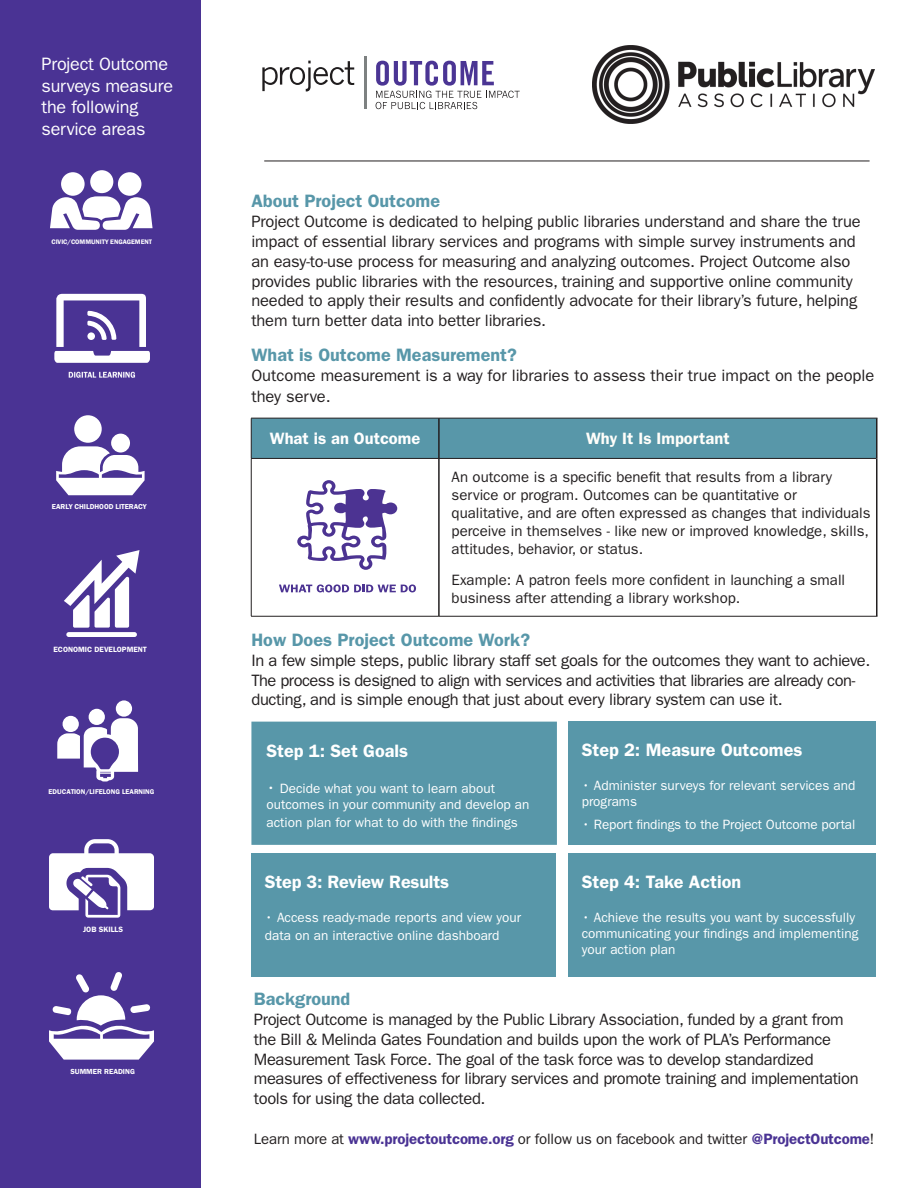
<style>
.page{position:relative;width:918px;height:1188px;background:#fff}
.page>*{position:absolute;margin:0;border:0;box-sizing:border-box;transform-origin:0 0}
.t1{font:600 18px "ITC Franklin Gothic Std";color:#5897a9}
.t2{font:600 18px "ITC Franklin Gothic Std";color:#fff}
.t3{font:18px/21.6px "ITC Franklin Gothic Std";letter-spacing:-.01em;color:#fff}
.t4{font:16.5px/19.8px "ITC Franklin Gothic Std";letter-spacing:-.02em;color:#231f20}
.t5{font:16.5px/21.6px "ITC Franklin Gothic Std";color:#231f20}
.t6{font:600 16.5px "ITC Franklin Gothic Std";color:#fffefa}
.t7{font:600 16.5px "ITC Franklin Gothic Std";color:#fff}
.t8{font:15px/18px "ITC Franklin Gothic Std";color:#231f20}
.t9{font:13.5px/16.2px "ITC Franklin Gothic Std";color:#fff}
.t10{font:600 7.8px "ITC Franklin Gothic Std";color:#fff}
.t11{font:600 7.65px "ITC Franklin Gothic Std";color:#fff}
.t12{font:600 7.35px "Franklin Gothic";color:#fff}
.t13{font:600 7.35px "ITC Franklin Gothic Std";color:#fff}
.t14{font:600 6.9px "ITC Franklin Gothic Std";color:#fff}
.t15{font:600 6.75px "Franklin Gothic";color:#fff}
.s1{font-size:15px}
.s2{font-weight:600;color:#4a3394}
</style>
<div class="page">
<hr style="left:264px;top:161px;width:606px;height:1px;background:#231f20">
<hr style="left:364px;top:56px;width:2px;height:53px;background:#7d8181">
<svg style="left:262px;top:61px;width:92px;height:30px"></svg>
<svg style="left:376px;top:61px;width:144px;height:48px"></svg>
<div style="left:0;top:0;width:201px;height:1188px;background:#4a3394"></div>
<div style="left:252px;top:722px;width:304px;height:122px;background:#5897a9"></div>
<div style="left:251px;top:722px;width:306px;height:123px;border:2px solid #5897a9"></div>
<div style="left:568px;top:722px;width:308px;height:123px;background:#5897a9"></div>
<div style="left:251px;top:854px;width:305px;height:123px;background:#5897a9"></div>
<div style="left:568px;top:854px;width:308px;height:123px;background:#5897a9"></div>
<div style="left:90px;top:170px;width:23px;height:23px;background:#fff;border-radius:50%"></div>
<div style="left:118px;top:172px;width:23px;height:24px;background:#fff;border-radius:50%"></div>
<svg style="left:50px;top:196px;width:103px;height:34px"></svg>
<div style="left:61px;top:172px;width:24px;height:24px;background:#fff;border-radius:50%"></div>
<div style="left:66px;top:632px;width:71px;height:5px;background:#fff;border-radius:2px"></div>
<svg style="left:64px;top:550px;width:76px;height:78px"></svg>
<svg style="left:54px;top:294px;width:96px;height:69px"></svg>
<div style="left:62px;top:716px;width:17px;height:16px;background:#fff;border-radius:50%"></div>
<div style="left:89px;top:709px;width:16px;height:16px;background:#fff;border-radius:50%"></div>
<svg style="left:57px;top:718px;width:81px;height:64px"></svg>
<div style="left:116px;top:700px;width:16px;height:17px;background:#fff;border-radius:50%"></div>
<svg style="left:56px;top:415px;width:89px;height:80px"></svg>
<svg style="left:49px;top:839px;width:105px;height:79px"></svg>
<svg style="left:49px;top:972px;width:105px;height:88px"></svg>
<div style="left:252px;top:419px;width:624px;height:39px;background:#5897a9"></div>
<hr style="left:438px;top:418px;width:2px;height:40px;background:#231f20">
<hr style="left:876px;top:418px;width:2px;height:40px;background:#231f20">
<hr style="left:438px;top:459px;width:2px;height:157px;background:#231f20">
<hr style="left:876px;top:458px;width:2px;height:158px;background:#231f20">
<hr style="left:251px;top:459px;width:1px;height:157px;background:#231f20">
<hr style="left:251px;top:616px;width:188px;height:1px;background:#231f20">
<hr style="left:439px;top:616px;width:439px;height:1px;background:#231f20">
<hr style="left:251px;top:418px;width:188px;height:1px;background:#231f20">
<hr style="left:251px;top:418px;width:1px;height:40px;background:#231f20">
<hr style="left:439px;top:418px;width:439px;height:1px;background:#231f20">
<hr style="left:251px;top:458px;width:188px;height:1px;background:#231f20">
<hr style="left:439px;top:458px;width:437px;height:1px;background:#231f20">
<svg style="left:279px;top:584px;width:137px;height:8px"></svg>
<svg style="left:297px;top:480px;width:100px;height:90px"></svg>
<img style="left:68px;top:371px;width:68px;height:7px">
<img style="left:592px;top:45px;width:283px;height:79px">
<p class="t3" style="left:42px;top:53px;width:133px">Project Outcome surveys measure the following service areas</p>
<p class="t15" style="left:52px;top:238px;width:102px">CIVIC/COMMUNITY ENGAGEMENT</p>
<p class="t12" style="left:52px;top:502px;width:96px">EARLY CHILDHOOD LITERACY</p>
<p class="t11" style="left:54px;top:645px;width:95px">ECONOMIC DEVELOPMENT</p>
<p class="t14" style="left:49px;top:788px;width:107px">EDUCATION/LIFELONG LEARNING</p>
<p class="t10" style="left:83px;top:925px;width:41px">JOB SKILLS</p>
<p class="t13" style="left:70px;top:1067px;width:66px">SUMMER READING</p>
<p class="t1" style="left:251px;top:191px;width:190px">About Project Outcome</p>
<p class="t4" style="left:251px;top:212px;width:611px">Project Outcome is dedicated to helping public libraries understand and share the true impact of essential library services and programs with simple survey instruments and an easy-to-use process for measuring and analyzing outcomes. Project Outcome also provides public libraries with the resources, training and supportive online community needed to apply their results and confidently advocate for their library’s future, helping them turn better data into better libraries.</p>
<p class="t1" style="left:251px;top:344px;width:267px">What is Outcome Measurement?</p>
<p class="t5" style="left:251px;top:364px;width:624px">Outcome measurement is a way for libraries to assess their true impact on the people they serve.</p>
<p class="t7" style="left:270px;top:429px;width:152px">What is an Outcome</p>
<p class="t6" style="left:586px;top:429px;width:145px">Why It Is Important</p>
<p class="t8" style="left:452px;top:468px;width:421px">An outcome is a specific benefit that results from a library service or program. Outcomes can be quantitative or qualitative, and are often expressed as changes that individuals perceive in themselves - like new or improved knowledge, skills, attitudes, behavior, or status.</p>
<p class="t8" style="left:452px;top:571px;width:395px">Example: A patron feels more confident in launching a small business after attending a library workshop.</p>
<p class="t1" style="left:251px;top:629px;width:280px">How Does Project Outcome Work?</p>
<p class="t4" style="left:251px;top:650px;width:621px">In a few simple steps, public library staff set goals for the outcomes they want to achieve.<br>The process is designed to align with services and activities that libraries are already con&shy;ducting, and is simple enough that just about every library system can use it.</p>
<p class="t2" style="left:266px;top:740px;width:143px">Step 1: Set Goals</p>
<p class="t9" style="left:266px;top:780px;width:265px"><span class="s1">•</span> Decide what you want to learn about outcomes in your community and develop an</p>
<p class="t9" style="left:266px;top:815px;width:253px">action plan for what to do with the findings</p>
<p class="t2" style="left:582px;top:739px;width:222px">Step 2: Measure Outcomes</p>
<p class="t9" style="left:582px;top:777px;width:275px">• Administer surveys for relevant services and programs</p>
<p class="t9" style="left:582px;top:816px;width:275px">• Report findings to the Project Outcome portal</p>
<p class="t2" style="left:265px;top:871px;width:186px">Step 3: Review Results</p>
<p class="t9" style="left:265px;top:908px;width:258px;line-height:18px">• Access ready-made reports and view your data on an interactive online dashboard</p>
<p class="t2" style="left:582px;top:871px;width:161px">Step 4: Take Action</p>
<p class="t9" style="left:582px;top:909px;width:278px">• Achieve the results you want by successfully communicating your findings and implementing your action plan</p>
<p class="t1" style="left:254px;top:988px;width:98px">Background</p>
<p class="t4" style="left:254px;top:1010px;width:606px">Project Outcome is managed by the Public Library Association, funded by a grant from the Bill &amp; Melinda Gates Foundation and builds upon the work of PLA’s Performance Measurement Task Force. The goal of the task force was to develop standardized measures of effectiveness for library services and promote training and implementation tools for using the data collected.</p>
<p class="t8" style="left:254px;top:1130px;width:622px">Learn more at <span class="s2">www.projectoutcome.org</span> or follow us on facebook and twitter <span class="s2">@ProjectOutcome</span>!</p>
</div>
